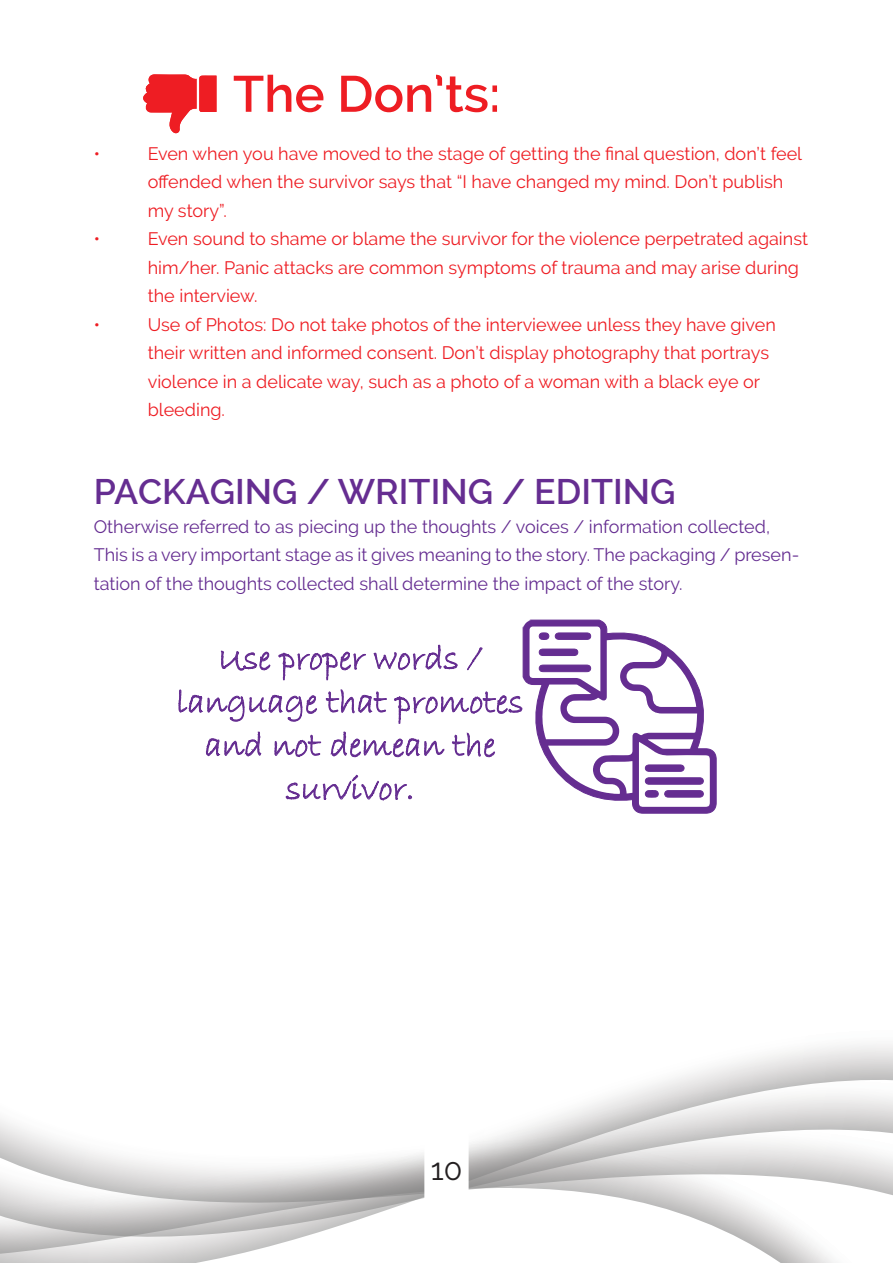
<style>
.page{position:relative;width:893px;height:1263px;background:#fff}
.page>*{position:absolute;margin:0;border:0;box-sizing:border-box;transform-origin:0 0}
.t1{font:600 50.7px "Raleway";color:#ee1d23}
.t2{font:600 35.7px "Raleway";color:#652d91}
.t3{font:34.8px/43.3px "Bradley Hand ITC";color:#652d91;text-align:center}
.t4{font:30.45px "Raleway";color:#231f20}
.t5{font:18px/28.5px "Raleway";color:#ee1d23}
.t6{font:18px/28.5px "Raleway";color:#652d91}
</style>
<div class="page">
<svg style="left:0;top:1044px;width:893px;height:219px"></svg>
<svg style="left:424px;top:1132px;width:45px;height:73px"></svg>
<svg style="left:143px;top:74px;width:73px;height:60px"></svg>
<svg style="left:178px;top:619px;width:539px;height:195px"></svg>
<h1 class="t1" style="left:233px;top:65px;width:269px">The Don’ts:</h1>
<p class="t5" style="left:94px;top:139px;width:8px">•</p>
<p class="t5" style="left:148px;top:139px;width:656px">Even when you have moved to the stage of getting the final question, don’t feel offended when the survivor says that “I have changed my mind. Don’t publish my story”.</p>
<p class="t5" style="left:94px;top:224px;width:8px">•</p>
<p class="t5" style="left:148px;top:224px;width:662px">Even sound to shame or blame the survivor for the violence perpetrated against him/her. Panic attacks are common symptoms of trauma and may arise during the interview.</p>
<p class="t5" style="left:94px;top:310px;width:8px">•</p>
<p class="t5" style="left:148px;top:310px;width:630px">Use of Photos: Do not take photos of the interviewee unless they have given their written and informed consent. Don’t display photography that portrays violence in a delicate way, such as a photo of a woman with a black eye or bleeding.</p>
<h2 class="t2" style="left:94px;top:471px;width:583px">PACKAGING / WRITING / EDITING</h2>
<p class="t6" style="left:94px;top:512px;width:707px">Otherwise referred to as piecing up the thoughts / voices / information collected,<br>This is a very important stage as it gives meaning to the story. The packaging / presen&shy;tation of the thoughts collected shall determine the impact of the story.</p>
<h3 class="t3" style="left:177px;top:637px;width:348px">Use proper words / language that promotes and not demean the survivor.</h3>
<h3 class="t4" style="left:431px;top:1152px;width:33px">10</h3>
</div>
